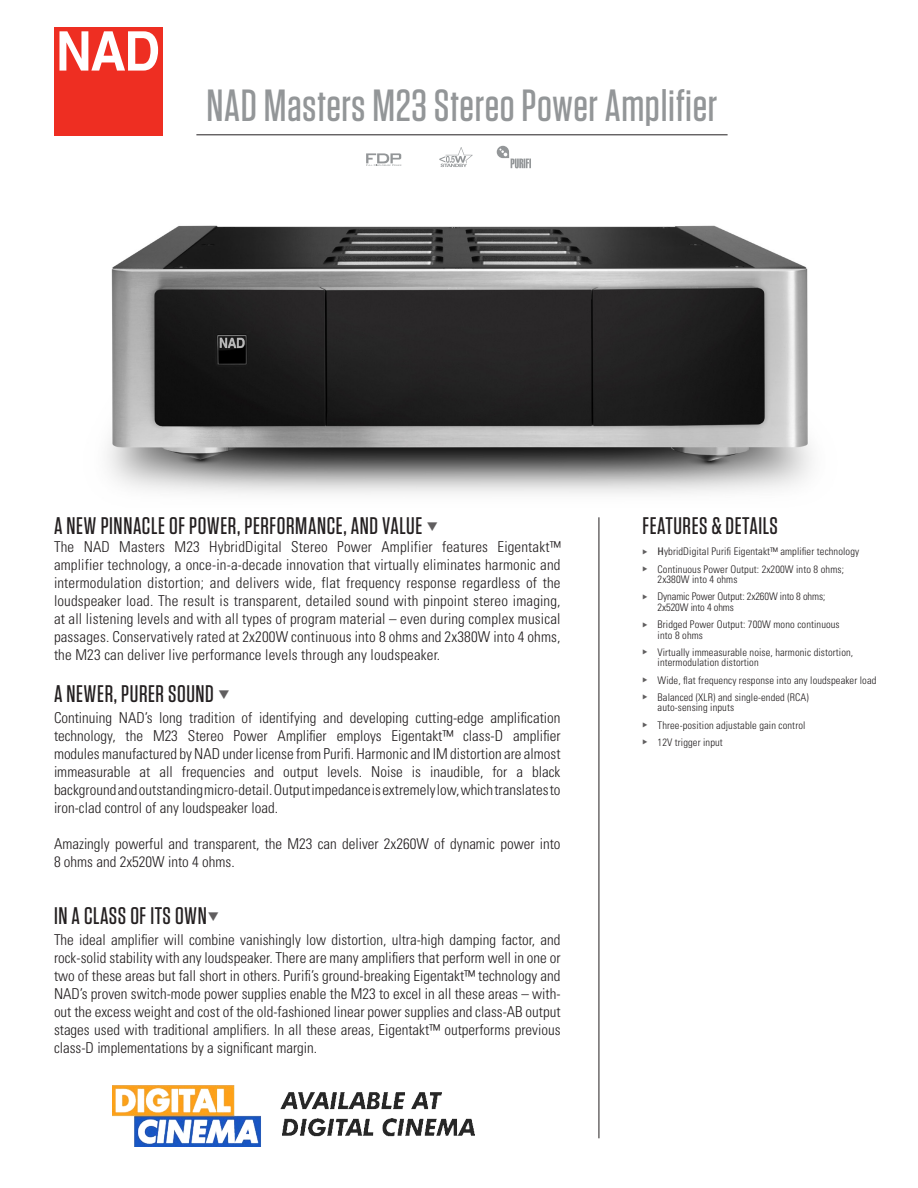
<style>
.page{position:relative;width:918px;height:1188px;background:#fff}
.page>*{position:absolute;margin:0;border:0;box-sizing:border-box;transform-origin:0 0}
.t1{font:500 45px "Tungsten";letter-spacing:.015em;color:#939698}
.t2{font:500 24px "Tungsten";letter-spacing:.025em;color:#231f20}
.t3{font:300 condensed 15px/18px "Univers";color:#231f20;text-align:justify}
.t4{font:300 condensed 10.5px/10.5px "Univers";letter-spacing:.01em;color:#231f20}
.t5{font:300 condensed 10.5px/10.5px "Univers";letter-spacing:-.01em;color:#231f20}
.s1{color:#605e5f}
.s2{font-weight:400}
</style>
<div class="page">
<img style="left:107px;top:225px;width:705px;height:297px">
<div style="left:54px;top:27px;width:108px;height:108px;background:#ee2e22"></div>
<svg style="left:59px;top:31px;width:99px;height:40px"></svg>
<hr style="left:599px;top:517px;width:1px;height:621px;background:#231f20">
<hr style="left:196px;top:135px;width:532px;height:1px;background:#231f20">
<svg style="left:366px;top:153px;width:35px;height:13px"></svg>
<svg style="left:439px;top:147px;width:34px;height:20px"></svg>
<svg style="left:497px;top:146px;width:34px;height:22px"></svg>
<img style="left:112px;top:1086px;width:363px;height:60px">
<p class="t1" style="left:207px;top:82px;width:512px">NAD Masters M23 Stereo Power Amplifier</p>
<p class="t2" style="left:54px;top:513px;width:386px">A NEW PINNACLE OF POWER, PERFORMANCE, AND VALUE <span class="s1">❑</span></p>
<p class="t3" style="left:54px;top:537px;width:508px">The NAD Masters M23 HybridDigital Stereo Power Amplifier features Eigentakt™ amplifier technology, a once-in-a-decade innovation that virtually eliminates harmonic and intermodulation distortion; and delivers wide, flat frequency response regardless of the loudspeaker load. The result is transparent, detailed sound with pinpoint stereo imaging, at all listening levels and with all types of program material – even during complex musical passages. Conservatively rated at 2x200W continuous into 8 ohms and 2x380W into 4 ohms, the M23 can deliver live performance levels through any loudspeaker.</p>
<p class="t2" style="left:54px;top:681px;width:177px">A NEWER, PURER SOUND <span class="s1">❑</span></p>
<p class="t3" style="left:54px;top:708px;width:508px">Continuing NAD’s long tradition of identifying and developing cutting-edge amplification technology, the M23 Stereo Power Amplifier employs Eigentakt™ class-D amplifier modules manufactured by NAD under license from Purifi. Harmonic and IM distortion are almost immeasurable at all frequencies and output levels. Noise is inaudible, for a black background and outstanding micro-detail. Output impedance is extremely low, which translates to iron-clad control of any loudspeaker load.</p>
<p class="t3" style="left:54px;top:834px;width:508px">Amazingly powerful and transparent, the M23 can deliver 2x260W of dynamic power into<br>8 ohms and 2x520W into 4 ohms.</p>
<p class="t2" style="left:54px;top:903px;width:167px">IN A CLASS OF ITS OWN<span class="s1">❑</span></p>
<p class="t3" style="left:54px;top:930px;width:508px">The ideal amplifier will combine vanishingly low distortion, ultra-high damping factor, and rock-solid stability with any loudspeaker. There are many amplifiers that perform well in one or two of these areas but fall short in others. Purifi’s ground-breaking Eigentakt™ technology and NAD’s proven switch-mode power supplies enable the M23 to excel in all these areas – with&shy;out the excess weight and cost of the old-fashioned linear power supplies and class-AB output stages used with traditional amplifiers. In all these areas, Eigentakt™ outperforms previous class-D implementations by a significant margin.</p>
<p class="t2" style="left:643px;top:513px;width:137px">FEATURES &amp; DETAILS</p>
<p class="t4" style="left:643px;top:546px;width:218px"><span class="s1">◆</span> <span class="s2">H</span>ybridDigital Purifi Eigentakt™ amplifier technology</p>
<p class="t4" style="left:658px;top:564px;width:188px;text-indent:-15px"><span class="s1">◆</span> Continuous Power Output: 2x200W into 8 ohms;<br>2x380W into 4 ohms</p>
<p class="t5" style="left:658px;top:591px;width:169px;text-indent:-15px"><span class="s1">◆</span> Dynamic Power Output: 2x260W into 8 ohms;<br>2x520W into 4 ohms</p>
<p class="t4" style="left:658px;top:619px;width:184px;text-indent:-15px"><span class="s1">◆</span> Bridged Power Output: 700W mono continuous into 8 ohms</p>
<p class="t4" style="left:658px;top:647px;width:197px;text-indent:-15px"><span class="s1">◆</span> Virtually immeasurable noise, harmonic distortion, intermodulation distortion</p>
<p class="t4" style="left:643px;top:675px;width:235px"><span class="s1">◆</span> Wide, flat frequency response into any loudspeaker load</p>
<p class="t4" style="left:658px;top:692px;width:153px;text-indent:-15px"><span class="s1">◆</span> Balanced (XLR) and single-ended (RCA) auto-sensing inputs</p>
<p class="t4" style="left:643px;top:720px;width:164px"><span class="s1">◆</span> Three-position adjustable gain control</p>
<p class="t4" style="left:643px;top:737px;width:82px"><span class="s1">◆</span> 12V trigger input</p>
</div>
